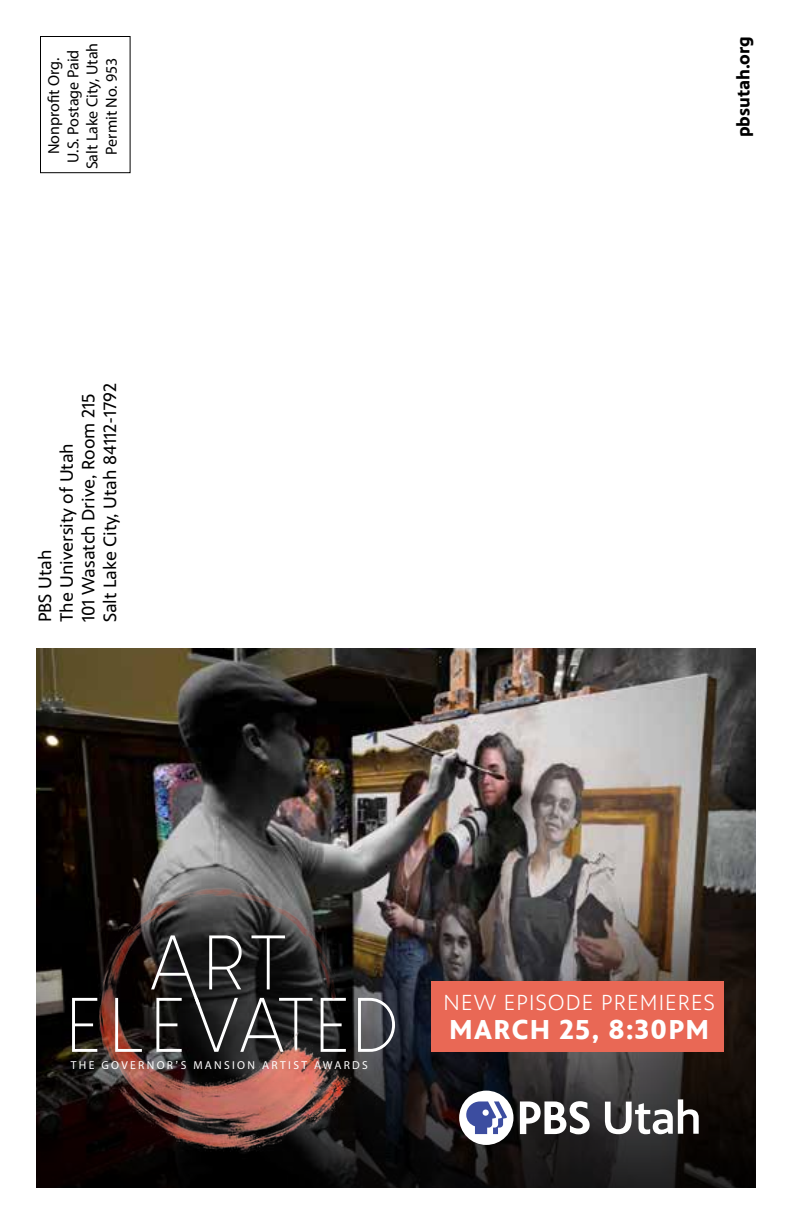
<style>
.page{position:relative;width:792px;height:1224px;background:#fff}
.page>*{position:absolute;margin:0;border:0;box-sizing:border-box;transform-origin:0 0}
.t1{font:700 27.6px "PBS Sans";letter-spacing:.05em;color:#fff}
.t2{font:300 22px "PBS Sans";letter-spacing:.05em;color:#fff}
.t3{font:18px/21.6px "PBS Sans";color:#000}
.t4{font:700 18px "PBS Sans";color:#000}
.t5{font:16px/19.2px "Myriad Pro";color:#000;text-align:center}
.t6{font:700 11.6px "Louis George Cafe";letter-spacing:.2em;color:#fff}
.s1{font-family:"PBS Sans";font-weight:400}
</style>
<div class="page">
<img style="left:36px;top:648px;width:720px;height:224px">
<svg style="left:528px;top:872px;width:228px;height:316px;background:#3d3633"></svg>
<img style="left:36px;top:755px;width:492px;height:433px">
<img style="left:75px;top:875px;width:287px;height:291px">
<svg style="left:72px;top:998px;width:25px;height:54px"></svg>
<svg style="left:115px;top:998px;width:27px;height:54px"></svg>
<svg style="left:151px;top:935px;width:162px;height:117px;background:#3a3939"></svg>
<svg style="left:358px;top:998px;width:37px;height:54px"></svg>
<div style="left:431px;top:981px;width:293px;height:70px;background:#e96855"></div>
<div style="left:459px;top:1091px;width:54px;height:54px;background:#fff;border-radius:50%"></div>
<svg style="left:520px;top:1101px;width:70px;height:33px"></svg>
<svg style="left:466px;top:1101px;width:41px;height:33px"></svg>
<svg style="left:605px;top:1099px;width:94px;height:35px"></svg>
<div style="left:40px;top:36px;width:91px;height:137px;border:1px solid #000"></div>
<p class="t5" style="left:44px;top:169px;width:128px;rotate:-90deg">Nonprofit Org.<br>U.S. Postage Paid<br>Salt Lake City, Utah<br>Permit No. 953</p>
<p class="t4" style="left:733px;top:137px;width:103px;rotate:-90deg">pbsutah.org</p>
<p class="t3" style="left:35px;top:622px;width:240px;rotate:-90deg">PBS Utah<br>The University of Utah<br>101 Wasatch Drive, Room 215<br>Salt Lake City, Utah 84112-1792</p>
<p class="t6" style="left:71px;top:1058px;width:299px">THE GOVERNOR<span class="s1">’</span>S MANSION ARTIST AWARDS</p>
<p class="t2" style="left:444px;top:991px;width:273px">NEW EPISODE PREMIERES</p>
<h1 class="t1" style="left:449px;top:1014px;width:262px">MARCH 25, 8:30PM</h1>
</div>
